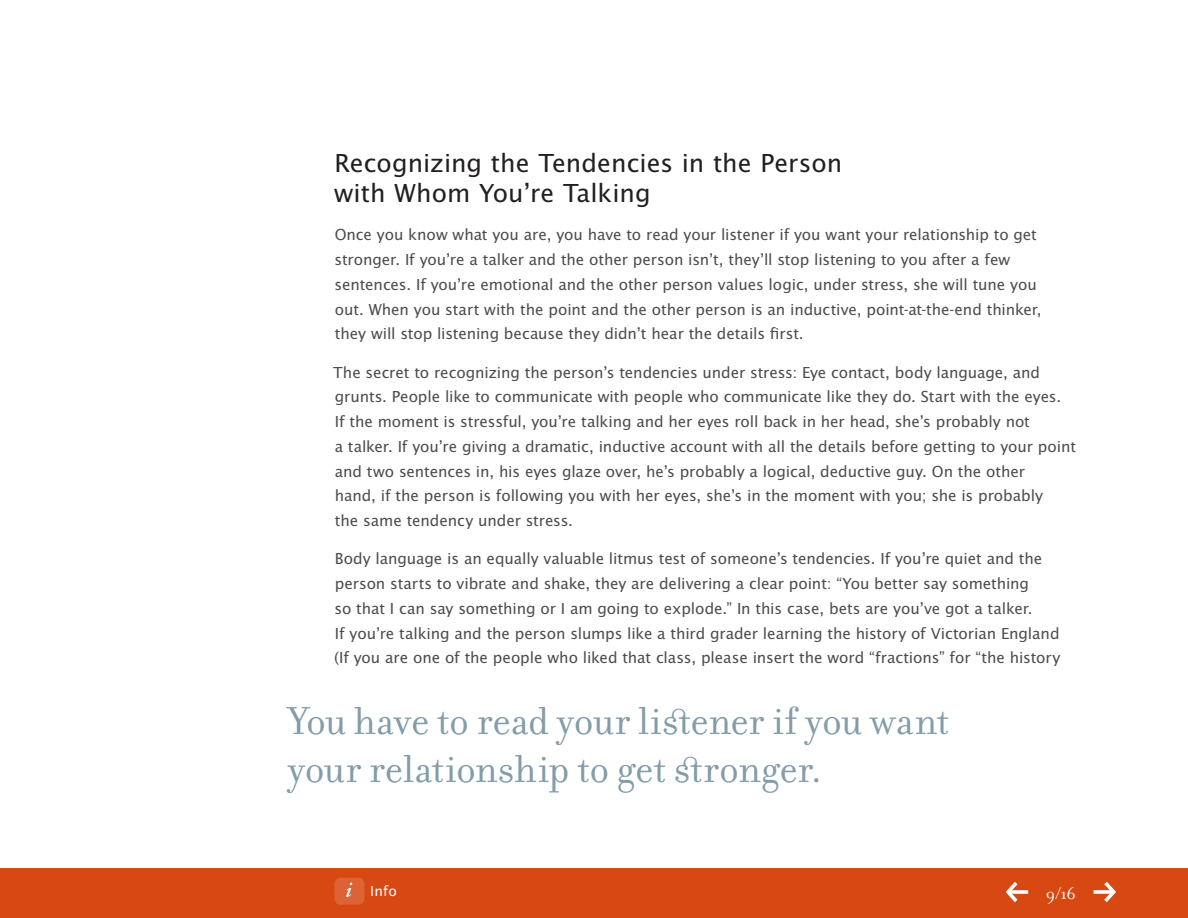
<style>
.page{position:relative;width:1188px;height:918px;background:#fff}
.page>*{position:absolute;margin:0;border:0;box-sizing:border-box;transform-origin:0 0}
.t1{font:42px/48px "Filosofia OT";letter-spacing:-.005em;color:#839ca9}
.t2{font:27px/30px "Lucida Sans EFOP";color:#231f20}
.t3{font:18px "Filosofia OT";color:#fff}
.t4{font:16.5px/24.8px "Lucida Sans EFOP";letter-spacing:-.005em;color:#4b4c4d}
.t5{font:15px "Lucida Sans EFOP";color:#fff}
</style>
<div class="page">
<div style="left:0;top:869px;width:1188px;height:49px;background:#d74812"></div>
<div style="left:334px;top:878px;width:30px;height:27px;background:#dd6336;border-radius:6px"></div>
<svg style="left:346px;top:883px;width:6px;height:14px"></svg>
<svg style="left:1006px;top:882px;width:22px;height:20px"></svg>
<svg style="left:1094px;top:882px;width:22px;height:20px"></svg>
<h2 class="t2" style="left:334px;top:150px;width:510px">Recognizing the Tendencies in the Person with Whom You’re Talking</h2>
<p class="t4" style="left:335px;top:223px;width:709px">Once you know what you are, you have to read your listener if you want your relationship to get stronger. If you’re a talker and the other person isn’t, they’ll stop listening to you after a few sentences. If you’re emotional and the other person values logic, under stress, she will tune you out. When you start with the point and the other person is an inductive, point-at-the-end thinker, they will stop listening because they didn’t hear the details first.</p>
<p class="t4" style="left:333px;top:361px;width:744px">The secret to recognizing the person’s tendencies under stress: Eye contact, body language, and grunts. People like to communicate with people who communicate like they do. Start with the eyes.<br>If the moment is stressful, you’re talking and her eyes roll back in her head, she’s probably not<br>a talker. If you’re giving a dramatic, inductive account with all the details before getting to your point and two sentences in, his eyes glaze over, he’s probably a logical, deductive guy. On the other<br>hand, if the person is following you with her eyes, she’s in the moment with you; she is probably<br>the same tendency under stress.</p>
<p class="t4" style="left:334px;top:547px;width:727px">Body language is an equally valuable litmus test of someone’s tendencies. If you’re quiet and the person starts to vibrate and shake, they are delivering a clear point: “You better say something<br>so that I can say something or I am going to explode.” In this case, bets are you’ve got a talker.<br>If you’re talking and the person slumps like a third grader learning the history of Victorian England (If you are one of the people who liked that class, please insert the word “fractions” for “the history</p>
<h1 class="t1" style="left:288px;top:697px;width:663px">You have to read your listener if you want your relationship to get stronger.</h1>
<p class="t5" style="left:370px;top:883px;width:28px">Info</p>
<p class="t3" style="left:1046px;top:884px;width:32px">9/16</p>
</div>
